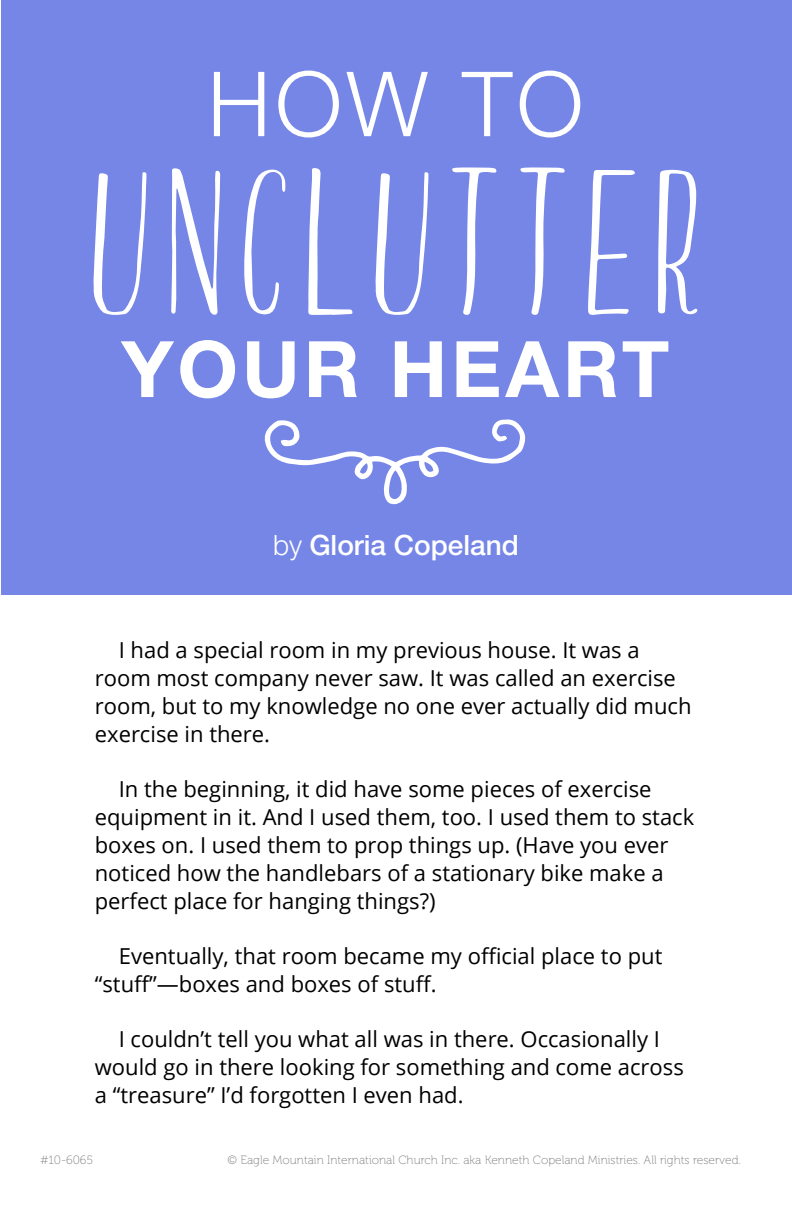
<style>
.page{position:relative;width:792px;height:1224px;background:#fff}
.page>*{position:absolute;margin:0;border:0;box-sizing:border-box;transform-origin:0 0}
.Paragraph_Style_1{font:210px "Foxhole";letter-spacing:.05em;color:#fff}
.Paragraph_Style_1-2{font:300 90px "Helvetica Neue LT Std";color:#fff}
.Paragraph_Style_1-3{font:700 78px "Helvetica Neue LT Std";letter-spacing:.05em;color:#fff}
.Body{font:500 28px "Helvetica Neue LT Std";color:#fff}
.Paragraph_Style_1-4{font:22px/28px "Open Sans";color:#000}
.Copyright-Right{font:12px "Museo 100";color:#808080}
.s1{font-weight:300}
</style>
<div class="page">
<div style="left:1px;top:0;width:791px;height:595px;background:#7686e7"></div>
<svg style="left:264px;top:420px;width:262px;height:84px"></svg>
<p class="Paragraph_Style_1-2" style="left:207px;top:49px;width:377px">HOW TO</p>
<p class="Paragraph_Style_1" style="left:87px;top:120px;width:618px">UNCLUTTER</p>
<p class="Paragraph_Style_1-3" style="left:121px;top:321px;width:549px">YOUR HEART</p>
<p class="Body" style="left:273px;top:528px;width:247px"><span class="s1">by</span> Gloria Copeland</p>
<p class="Paragraph_Style_1-4" style="left:95px;top:635px;width:598px;text-indent:24px">I had a special room in my previous house. It was a room most company never saw. It was called an exercise room, but to my knowledge no one ever actually did much exercise in there.</p>
<p class="Paragraph_Style_1-4" style="left:95px;top:774px;width:601px;text-indent:24px">In the beginning, it did have some pieces of exercise equipment in it. And I used them, too. I used them to stack boxes on. I used them to prop things up. (Have you ever noticed how the handlebars of a stationary bike make a perfect place for hanging things?)</p>
<p class="Paragraph_Style_1-4" style="left:95px;top:941px;width:569px;text-indent:24px">Eventually, that room became my official place to put “stuff”—boxes and boxes of stuff.</p>
<p class="Paragraph_Style_1-4" style="left:95px;top:1024px;width:591px;text-indent:24px">I couldn’t tell you what all was in there. Occasionally I would go in there looking for something and come across a “treasure” I’d forgotten I even had.</p>
<p class="Copyright-Right" style="left:40px;top:1153px;width:55px">#10-6065</p>
<p class="Copyright-Right" style="left:228px;top:1153px;width:515px">© Eagle Mountain International Church Inc. aka Kenneth Copeland Ministries. All rights reserved.</p>
</div>
